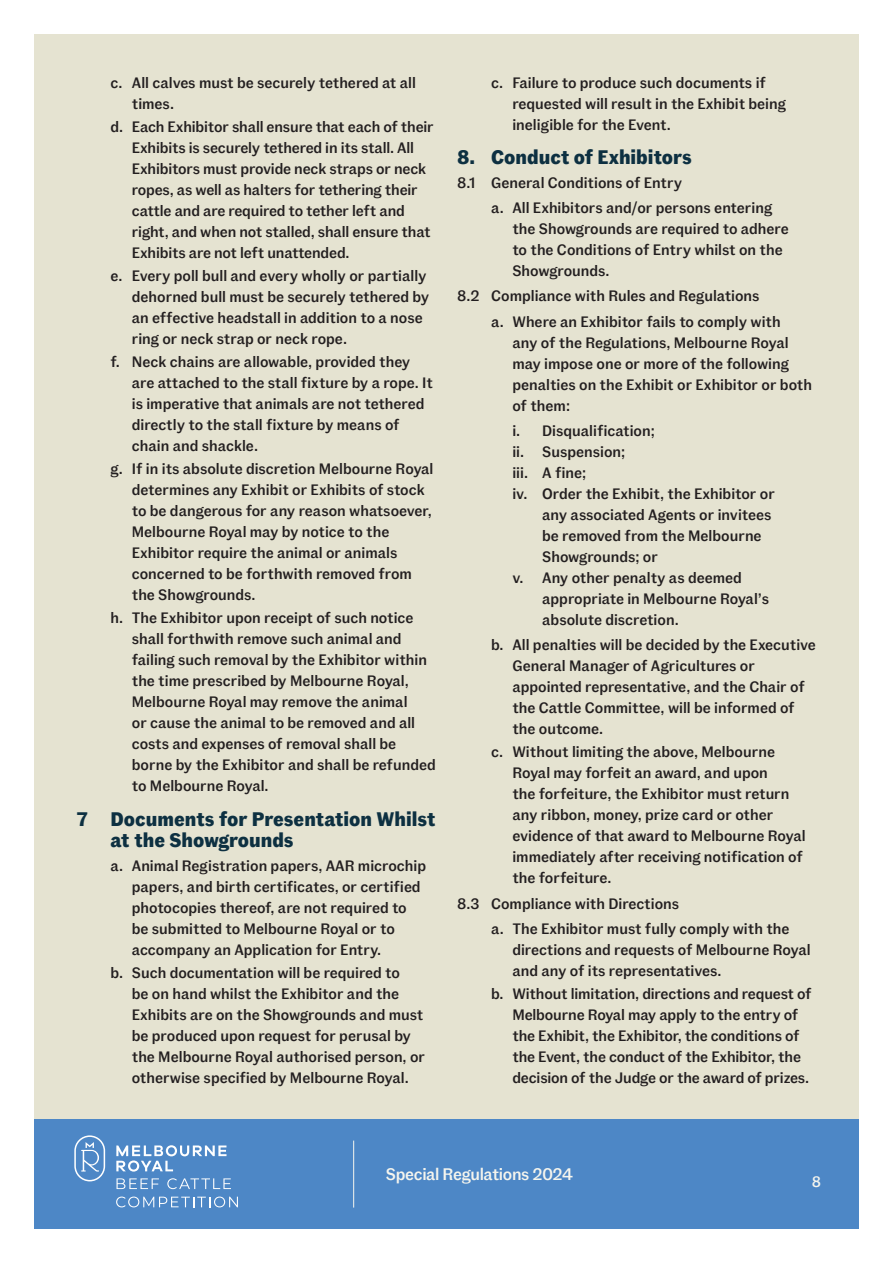
<style>
.page{position:relative;width:893px;height:1263px;background:#fff}
.page>*{position:absolute;margin:0;border:0;box-sizing:border-box;transform-origin:0 0}
.t1{font:700 19.5px/21px "Fann Grotesque Pro";color:#0d3041}
.t2{font:500 16.65px "Fann Grotesque Pro";letter-spacing:-.02em;color:#f5f5ee}
.t3{font:500 15px/21px "Fann Grotesque Pro";color:#231f20}
.t4{font:500 15px "Fann Grotesque Pro";color:#f5f5ee}
</style>
<div class="page">
<div style="left:34px;top:1118px;width:825px;height:111px;background:#4d87c6"></div>
<svg style="left:74px;top:1135px;width:31px;height:46px"></svg>
<svg style="left:116px;top:1145px;width:110px;height:26px"></svg>
<svg style="left:117px;top:1178px;width:42px;height:11px"></svg>
<svg style="left:167px;top:1178px;width:64px;height:11px"></svg>
<svg style="left:116px;top:1196px;width:122px;height:11px"></svg>
<div style="left:34px;top:34px;width:825px;height:1084px;background:#e5e3d1"></div>
<hr style="left:353px;top:1140px;width:1px;height:67px;background:#f5f5ee">
<p class="t3" style="left:132px;top:72px;width:286px;text-indent:-21px">c. All calves must be securely tethered at all times.</p>
<p class="t3" style="left:132px;top:116px;width:304px;text-indent:-21px">d. Each Exhibitor shall ensure that each of their Exhibits is securely tethered in its stall. All Exhibitors must provide neck straps or neck ropes, as well as halters for tethering their cattle and are required to tether left and right, and when not stalled, shall ensure that Exhibits are not left unattended.</p>
<p class="t3" style="left:132px;top:266px;width:299px;text-indent:-21px">e. Every poll bull and every wholly or partially dehorned bull must be securely tethered by an effective headstall in addition to a nose ring or neck strap or neck rope.</p>
<p class="t3" style="left:132px;top:352px;width:303px;text-indent:-21px">f. Neck chains are allowable, provided they are attached to the stall fixture by a rope. It is imperative that animals are not tethered directly to the stall fixture by means of chain and shackle.</p>
<p class="t3" style="left:132px;top:459px;width:303px;text-indent:-21px">g. If in its absolute discretion Melbourne Royal determines any Exhibit or Exhibits of stock to be dangerous for any reason whatsoever, Melbourne Royal may by notice to the Exhibitor require the animal or animals concerned to be forthwith removed from the Showgrounds.</p>
<p class="t3" style="left:132px;top:608px;width:305px;text-indent:-21px">h. The Exhibitor upon receipt of such notice shall forthwith remove such animal and failing such removal by the Exhibitor within the time prescribed by Melbourne Royal, Melbourne Royal may remove the animal<br>or cause the animal to be removed and all costs and expenses of removal shall be borne by the Exhibitor and shall be refunded to Melbourne Royal.</p>
<h1 class="t1" style="left:111px;top:809px;width:326px;text-indent:-34px">7 Documents for Presentation Whilst at the Showgrounds</h1>
<p class="t3" style="left:132px;top:855px;width:296px;text-indent:-21px">a. Animal Registration papers, AAR microchip papers, and birth certificates, or certified photocopies thereof, are not required to be submitted to Melbourne Royal or to accompany an Application for Entry.</p>
<p class="t3" style="left:132px;top:962px;width:295px;text-indent:-21px">b. Such documentation will be required to<br>be on hand whilst the Exhibitor and the Exhibits are on the Showgrounds and must be produced upon request for perusal by the Melbourne Royal authorised person, or otherwise specified by Melbourne Royal.</p>
<p class="t3" style="left:512px;top:72px;width:275px;text-indent:-21px">c. Failure to produce such documents if requested will result in the Exhibit being ineligible for the Event.</p>
<h1 class="t1" style="left:457px;top:148px;width:236px">8. Conduct of Exhibitors</h1>
<p class="t3" style="left:491px;top:170px;width:283px;line-height:25.2px;text-indent:-34px">8.1 General Conditions of Entry<br>a. All Exhibitors and/or persons entering</p>
<p class="t3" style="left:512px;top:219px;width:278px">the Showgrounds are required to adhere to the Conditions of Entry whilst on the<br>Showgrounds.</p>
<p class="t3" style="left:491px;top:284px;width:291px;line-height:25.2px;text-indent:-34px">8.2 Compliance with Rules and Regulations<br>a. Where an Exhibitor fails to comply with</p>
<p class="t3" style="left:512px;top:332px;width:301px">any of the Regulations, Melbourne Royal may impose one or more of the following penalties on the Exhibit or Exhibitor or both of them:</p>
<p class="t3" style="left:512px;top:421px;width:144px">i. Disqualification;</p>
<p class="t3" style="left:512px;top:442px;width:114px">ii. Suspension;</p>
<p class="t3" style="left:512px;top:463px;width:75px">iii. A fine;</p>
<p class="t3" style="left:512px;top:484px;width:264px">iv. Order the Exhibit, the Exhibitor or</p>
<p class="t3" style="left:542px;top:505px;width:231px">any associated Agents or invitees</p>
<p class="t3" style="left:542px;top:526px;width:221px">be removed from the Melbourne</p>
<p class="t3" style="left:542px;top:547px;width:117px">Showgrounds; or</p>
<p class="t3" style="left:512px;top:568px;width:231px">v. Any other penalty as deemed</p>
<p class="t3" style="left:542px;top:589px;width:228px">appropriate in Melbourne Royal’s</p>
<p class="t3" style="left:542px;top:610px;width:138px">absolute discretion.</p>
<p class="t3" style="left:512px;top:635px;width:305px;text-indent:-21px">b. All penalties will be decided by the Executive General Manager of Agricultures or appointed representative, and the Chair of the Cattle Committee, will be informed of the outcome.</p>
<p class="t3" style="left:512px;top:742px;width:295px;text-indent:-21px">c. Without limiting the above, Melbourne Royal may forfeit an award, and upon<br>the forfeiture, the Exhibitor must return any ribbon, money, prize card or other evidence of that award to Melbourne Royal immediately after receiving notification of the forfeiture.</p>
<p class="t3" style="left:491px;top:891px;width:300px;line-height:25.2px;text-indent:-34px">8.3 Compliance with Directions<br>a. The Exhibitor must fully comply with the</p>
<p class="t3" style="left:512px;top:939px;width:300px">directions and requests of Melbourne Royal and any of its representatives.</p>
<p class="t3" style="left:512px;top:984px;width:301px;text-indent:-21px">b. Without limitation, directions and request of Melbourne Royal may apply to the entry of the Exhibit, the Exhibitor, the conditions of the Event, the conduct of the Exhibitor, the decision of the Judge or the award of prizes.</p>
<p class="t2" style="left:386px;top:1164px;width:189px">Special Regulations 2024</p>
<p class="t4" style="left:812px;top:1172px;width:11px">8</p>
</div>
